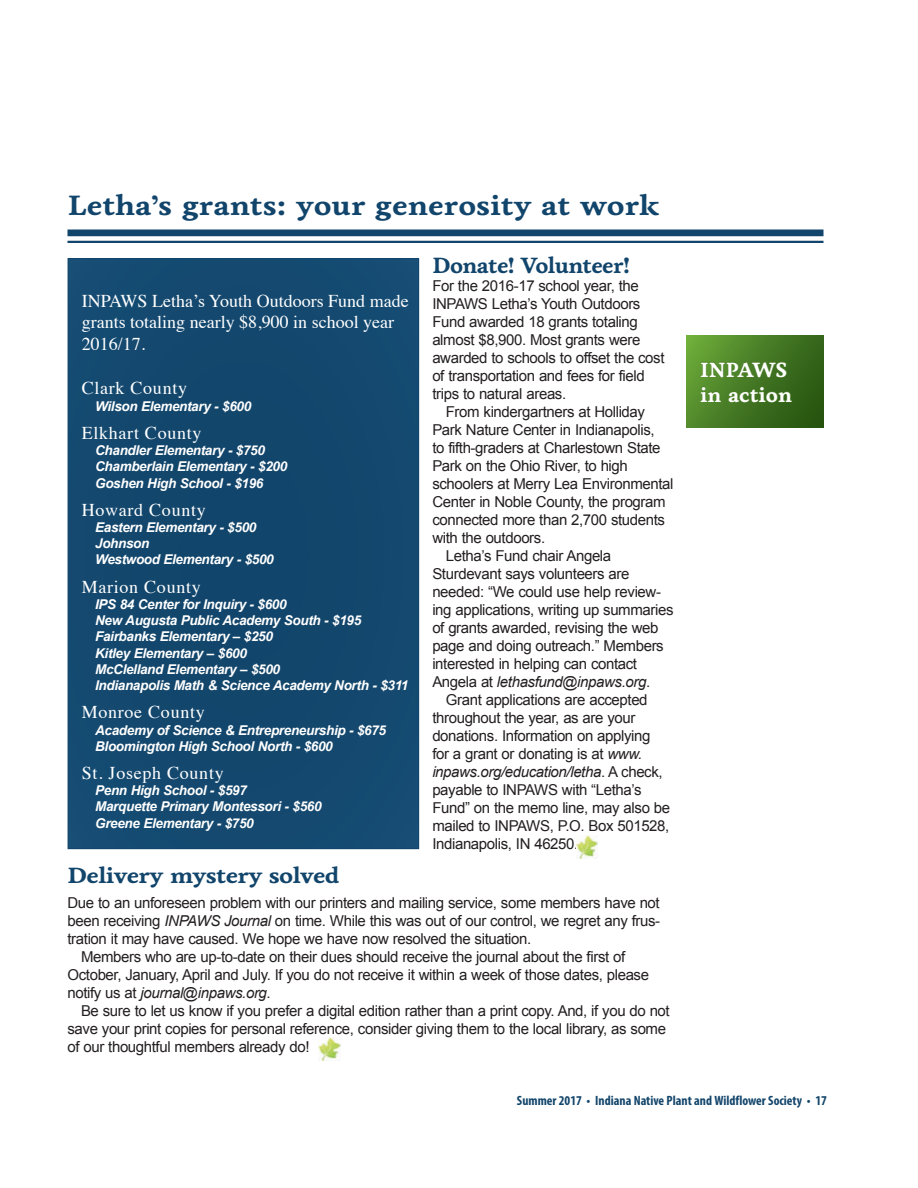
<style>
.page{position:relative;width:918px;height:1188px;background:#fff}
.page>*{position:absolute;margin:0;border:0;box-sizing:border-box;transform-origin:0 0}
._10_Story_Head_Blue{font:700 28.5px "Livory";color:#12456b;scale:1.08 1}
._10_Story_Head_Blue-2{font:700 22.5px "Livory";letter-spacing:-.025em;color:#12456b;scale:1.08 1}
._21_Head_Below_Livor{font:700 22.5px "Livory";letter-spacing:-.025em;color:#12456b}
._80_BoxBodyHead{font:700 21px/25.2px "Livory";color:#fff}
._80_1_BoxSubHead{font:18px/21.6px "Times";color:#fff}
.Donee_Letha_s{font:18px "Times";letter-spacing:.04em;color:#fff}
._50_BodyBasic_BK{font:15px/18px "Arial";letter-spacing:-.025em;color:#231f20}
._40_Body1st_BK{font:15px/18px "Arial";letter-spacing:-.025em;color:#231f20}
.Donor_to_letha_s_fun{font:italic 700 13.5px "Arial";letter-spacing:-.025em;color:#fff}
.t1{font:700 condensed 13.5px "Myriad Pro";color:#12456b}
.s1{font-style:italic}
</style>
<div class="page">
<div style="left:68px;top:259px;width:351px;height:590px;background:#13476d"></div>
<img style="left:576px;top:836px;width:22px;height:23px">
<img style="left:319px;top:1038px;width:21px;height:23px">
<svg style="left:687px;top:335px;width:137px;height:92px;background:#3e711f"></svg>
<svg style="left:700px;top:335px;width:92px;height:91px;background:#487d26"></svg>
<div style="left:68px;top:230px;width:756px;height:6px;background:#12456b"></div>
<hr style="left:68px;top:241px;width:756px;height:2px;background:#12456b">
<p class="_10_Story_Head_Blue" style="left:68px;top:188px;width:549px">Letha’s grants: your generosity at work</p>
<p class="_80_1_BoxSubHead" style="left:82px;top:288px;width:328px">INPAWS Letha’s Youth Outdoors Fund made grants totaling nearly $8,900 in school year<br>2016/17.</p>
<p class="Donee_Letha_s" style="left:82px;top:371px;width:107px">Clark County</p>
<p class="Donor_to_letha_s_fun" style="left:95px;top:397px;width:158px">Wilson Elementary - $600</p>
<p class="Donee_Letha_s" style="left:82px;top:416px;width:121px">Elkhart County</p>
<p class="Donor_to_letha_s_fun" style="left:95px;top:441px;width:171px">Chandler Elementary - $750</p>
<p class="Donor_to_letha_s_fun" style="left:95px;top:458px;width:194px">Chamberlain Elementary - $200</p>
<p class="Donor_to_letha_s_fun" style="left:95px;top:474px;width:170px">Goshen High School - $196</p>
<p class="Donee_Letha_s" style="left:82px;top:493px;width:126px">Howard County</p>
<p class="Donor_to_letha_s_fun" style="left:95px;top:518px;width:163px">Eastern Elementary - $500</p>
<p class="Donor_to_letha_s_fun" style="left:95px;top:535px;width:56px">Johnson</p>
<p class="Donor_to_letha_s_fun" style="left:95px;top:551px;width:180px">Westwood Elementary - $500</p>
<p class="Donee_Letha_s" style="left:82px;top:570px;width:121px">Marion County</p>
<p class="Donor_to_letha_s_fun" style="left:95px;top:595px;width:193px">IPS 84 Center for Inquiry - $600</p>
<p class="Donor_to_letha_s_fun" style="left:95px;top:611px;width:268px">New Augusta Public Academy South - $195</p>
<p class="Donor_to_letha_s_fun" style="left:95px;top:628px;width:179px">Fairbanks Elementary – $250</p>
<p class="Donor_to_letha_s_fun" style="left:95px;top:644px;width:153px">Kitley Elementary – $600</p>
<p class="Donor_to_letha_s_fun" style="left:95px;top:660px;width:186px">McClelland Elementary – $500</p>
<p class="Donor_to_letha_s_fun" style="left:95px;top:676px;width:315px">Indianapolis Math &amp; Science Academy North - $311</p>
<p class="Donee_Letha_s" style="left:82px;top:695px;width:125px">Monroe County</p>
<p class="Donor_to_letha_s_fun" style="left:95px;top:721px;width:292px">Academy of Science &amp; Entrepreneurship - $675</p>
<p class="Donor_to_letha_s_fun" style="left:95px;top:737px;width:239px">Bloomington High School North - $600</p>
<p class="Donee_Letha_s" style="left:82px;top:756px;width:144px">St. Joseph County</p>
<p class="Donor_to_letha_s_fun" style="left:95px;top:782px;width:153px">Penn High School - $597</p>
<p class="Donor_to_letha_s_fun" style="left:95px;top:798px;width:228px">Marquette Primary Montessori - $560</p>
<p class="Donor_to_letha_s_fun" style="left:95px;top:814px;width:160px">Greene Elementary - $750</p>
<p class="_21_Head_Below_Livor" style="left:432px;top:252px;width:199px">Donate! Volunteer!</p>
<p class="_40_Body1st_BK" style="left:432px;top:277px;width:234px">For the 2016-17 school year, the<br>INPAWS Letha’s Youth Outdoors<br>Fund awarded 18 grants totaling almost $8,900. Most grants were awarded to schools to offset the cost of transportation and fees for field trips to natural areas.</p>
<p class="_50_BodyBasic_BK" style="left:432px;top:403px;width:243px;text-indent:14px">From kindergartners at Holliday Park Nature Center in Indianapolis,<br>to fifth-graders at Charlestown State Park on the Ohio River, to high schoolers at Merry Lea Environmental Center in Noble County, the program connected more than 2,700 students with the outdoors.</p>
<p class="_50_BodyBasic_BK" style="left:432px;top:547px;width:243px;text-indent:14px">Letha’s Fund chair Angela Sturdevant says volunteers are needed: “We could use help review&shy;ing applications, writing up summaries of grants awarded, revising the web page and doing outreach.” Members interested in helping can contact Angela at <span class="s1">lethasfund@inpaws.org</span>.</p>
<p class="_50_BodyBasic_BK" style="left:432px;top:691px;width:239px;text-indent:14px">Grant applications are accepted throughout the year, as are your donations. Information on applying for a grant or donating is at <span class="s1">www. inpaws.org/education/letha</span>. A check, payable to INPAWS with “Letha’s Fund” on the memo line, may also be mailed to INPAWS, P.O. Box 501528, Indianapolis, IN 46250.</p>
<p class="_10_Story_Head_Blue-2" style="left:68px;top:862px;width:254px">Delivery mystery solved</p>
<p class="_40_Body1st_BK" style="left:68px;top:894px;width:594px;text-align:justify">Due to an unforeseen problem with our printers and mailing service, some members have not been receiving <span class="s1">INPAWS Journal</span> on time. While this was out of our control, we regret any frus&shy;tration it may have caused. We hope we have now resolved the situation.</p>
<p class="_50_BodyBasic_BK" style="left:68px;top:948px;width:583px;text-indent:14px">Members who are up-to-date on their dues should receive the journal about the first of<br>October, January, April and July. If you do not receive it within a week of those dates, please notify us at <span class="s1">journal@inpaws.org</span>.</p>
<p class="_50_BodyBasic_BK" style="left:68px;top:1002px;width:604px;text-indent:14px">Be sure to let us know if you prefer a digital edition rather than a print copy. And, if you do not save your print copies for personal reference, consider giving them to the local library, as some of our thoughtful members already do!</p>
<p class="_80_BoxBodyHead" style="left:700px;top:357px;width:93px">INPAWS in action</p>
<p class="t1" style="left:517px;top:1092px;width:311px">Summer 2017 • Indiana Native Plant and Wildflower Society • 17</p>
</div>
